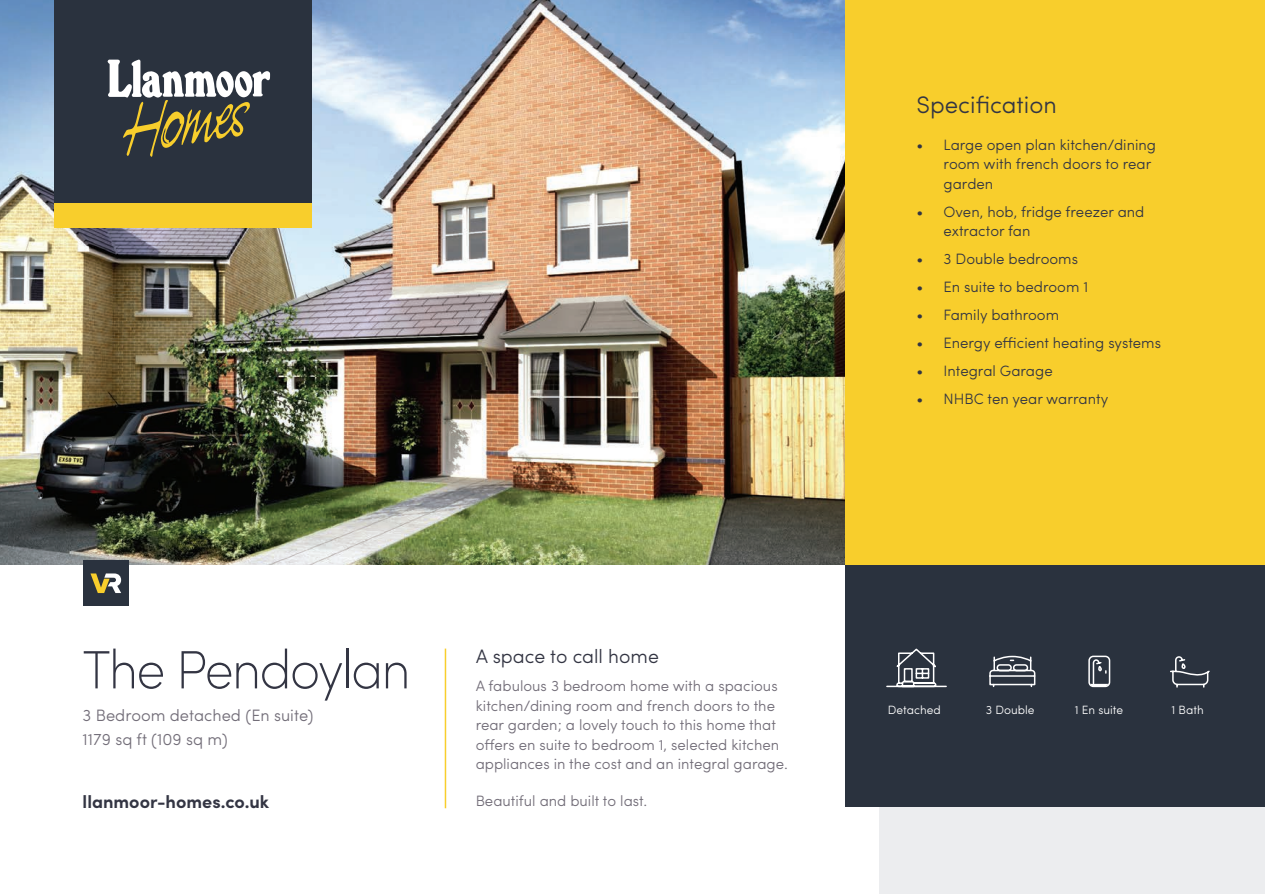
<style>
.page{position:relative;width:1265px;height:894px;background:#fff}
.page>*{position:absolute;margin:0;border:0;box-sizing:border-box;transform-origin:0 0}
.Type_title{font:200 54px "Sofia Pro";letter-spacing:-.03em;color:#333543;scale:.95 1}
.Spec_title{font:300 24px "Sofia Pro";color:#333543}
.Body_Title{font:300 19.5px "Sofia Pro";letter-spacing:-.005em;color:#333543}
.Front_page_web_addre{font:700 18px "Sofia Pro";color:#333543}
.Type_Details{font:300 16.5px "Sofia Pro";color:#726d78}
.t1{font:300 15px/19.5px "Sofia Pro";color:#333543}
.Body_text{font:300 15px/19.5px "Sofia Pro";color:#726d78}
.Body_text-2{font:300 12px "Sofia Pro";color:#fff}
</style>
<div class="page">
<div style="left:878px;top:0;width:386px;height:894px;background:#ecedef"></div>
<img style="left:0;top:0;width:844px;height:565px">
<div style="left:844px;top:0;width:420px;height:806px;background:#f8ce2c"></div>
<hr style="left:444px;top:648px;width:2px;height:160px;background:#f8ce2c">
<div style="left:54px;top:0;width:257px;height:203px;background:#2a323e"></div>
<div style="left:54px;top:203px;width:257px;height:24px;background:#f8ce2c"></div>
<div style="left:844px;top:565px;width:420px;height:241px;background:#2a323e"></div>
<svg style="left:107px;top:60px;width:163px;height:97px"></svg>
<svg style="left:886px;top:648px;width:149px;height:40px"></svg>
<svg style="left:1170px;top:656px;width:40px;height:32px"></svg>
<div style="left:1088px;top:655px;width:22px;height:32px;border:2px solid #fff;border-radius:4px"></div>
<svg style="left:1090px;top:658px;width:18px;height:28px"></svg>
<div style="left:83px;top:560px;width:46px;height:46px;background:#2a323e"></div>
<svg style="left:90px;top:573px;width:31px;height:20px"></svg>
<p class="Type_title" style="left:83px;top:630px;width:347px">The Pendoylan</p>
<p class="Type_Details" style="left:83px;top:703px;width:232px">3 Bedroom detached (En suite)</p>
<p class="Type_Details" style="left:83px;top:727px;width:146px">1179 sq ft (109 sq m)</p>
<p class="Front_page_web_addre" style="left:83px;top:788px;width:188px">llanmoor-homes.co.uk</p>
<p class="Body_Title" style="left:475px;top:642px;width:185px">A space to call home</p>
<p class="Body_text" style="left:475px;top:675px;width:314px">A fabulous 3 bedroom home with a spacious kitchen/dining room and french doors to the rear garden; a lovely touch to this home that offers en suite to bedroom 1, selected kitchen appliances in the cost and an integral garage.</p>
<p class="Body_text" style="left:475px;top:789px;width:173px">Beautiful and built to last.</p>
<p class="Spec_title" style="left:916px;top:87px;width:142px">Specification</p>
<p class="t1" style="left:943px;top:134px;width:214px;text-indent:-27px">• Large open plan kitchen/dining room with french doors to rear garden</p>
<p class="t1" style="left:943px;top:201px;width:202px;text-indent:-27px">• Oven, hob, fridge freezer and extractor fan</p>
<p class="t1" style="left:916px;top:248px;width:163px">• 3 Double bedrooms</p>
<p class="t1" style="left:916px;top:276px;width:173px">• En suite to bedroom 1</p>
<p class="t1" style="left:916px;top:304px;width:144px">• Family bathroom</p>
<p class="t1" style="left:916px;top:332px;width:246px">• Energy efficient heating systems</p>
<p class="t1" style="left:916px;top:360px;width:138px">• Integral Garage</p>
<p class="t1" style="left:916px;top:388px;width:193px">• NHBC ten year warranty</p>
<p class="Body_text-2" style="left:887px;top:701px;width:55px">Detached</p>
<p class="Body_text-2" style="left:985px;top:701px;width:50px">3 Double</p>
<p class="Body_text-2" style="left:1074px;top:701px;width:50px">1 En suite</p>
<p class="Body_text-2" style="left:1171px;top:701px;width:34px">1 Bath</p>
</div>
